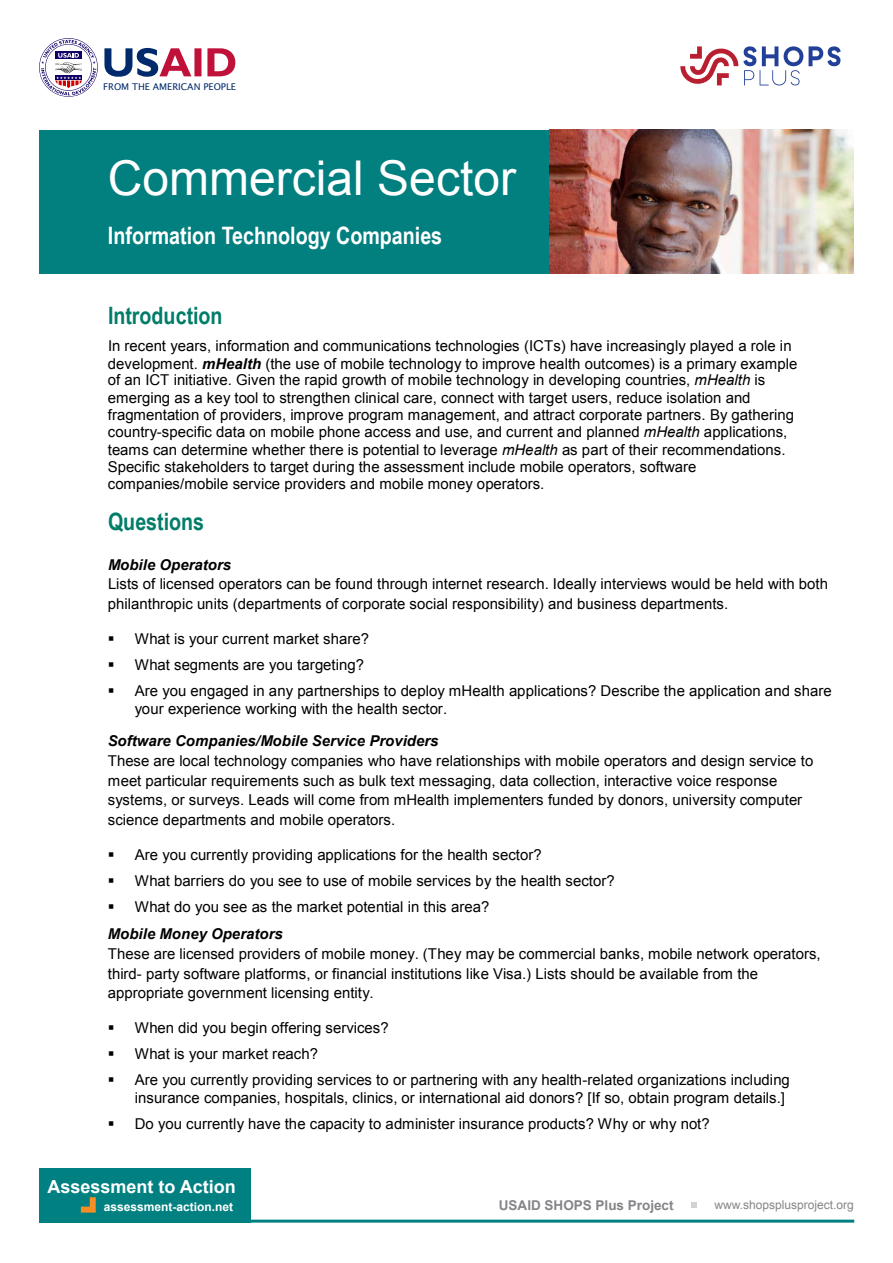
<style>
.page{position:relative;width:893px;height:1263px;background:#fff}
.page>*{position:absolute;margin:0;border:0;box-sizing:border-box;transform-origin:0 0}
.t1{font:48px "Arial";color:#fff}
.t2{font:700 24px "Arial Narrow";color:#fff}
.t3{font:700 24px "Arial Narrow";color:#007d68}
.t4{font:700 18px "Arial";color:#fff}
.t5{font:15px/17.2px "Arial";color:#000}
.t6{font:italic 700 15px "Arial";color:#000}
.t7{font:700 13.5px "Arial";color:#848588}
.t8{font:12px "Arial";color:#848588}
.t9{font:700 12px "Arial";color:#fff}
.t10{font:9.3px "Lucida Sans";color:#002a6c}
.s1{font-weight:700;font-style:italic}
.s2{font-style:italic}
</style>
<div class="page">
<svg style="left:809px;top:46px;width:32px;height:20px"></svg>
<svg style="left:680px;top:46px;width:123px;height:40px"></svg>
<svg style="left:207px;top:48px;width:28px;height:28px"></svg>
<svg style="left:104px;top:47px;width:97px;height:30px"></svg>
<svg style="left:39px;top:38px;width:59px;height:59px"></svg>
<svg style="left:41px;top:40px;width:55px;height:55px"></svg>
<div style="left:39px;top:1168px;width:212px;height:55px;background:#008080"></div>
<hr style="left:40px;top:1220px;width:814px;height:3px;background:#008080">
<svg style="left:691px;top:1202px;width:6px;height:6px"></svg>
<svg style="left:81px;top:1197px;width:15px;height:15px"></svg>
<div style="left:39px;top:130px;width:524px;height:143px;background:#027f7f"></div>
<img style="left:549px;top:130px;width:305px;height:143px">
<p class="t10" style="left:103px;top:81px;width:134px">FROM THE AMERICAN PEOPLE</p>
<h1 class="t1" style="left:108px;top:147px;width:410px">Commercial Sector</h1>
<h2 class="t2" style="left:108px;top:217px;width:336px">Information Technology Companies</h2>
<h2 class="t3" style="left:108px;top:298px;width:116px">Introduction</h2>
<p class="t5" style="left:108px;top:337px;width:691px">In recent years, information and communications technologies (ICTs) have increasingly played a role in development. <span class="s1">mHealth</span> (the use of mobile technology to improve health outcomes) is a primary example of an ICT initiative. Given the rapid growth of mobile technology in developing countries, <span class="s2">mHealth</span> is emerging as a key tool to strengthen clinical care, connect with target users, reduce isolation and fragmentation of providers, improve program management, and attract corporate partners. By gathering country-specific data on mobile phone access and use, and current and planned <span class="s2">mHealth</span> applications, teams can determine whether there is potential to leverage <span class="s2">mHealth</span> as part of their recommendations.<br>Specific stakeholders to target during the assessment include mobile operators, software companies/mobile service providers and mobile money operators.</p>
<h2 class="t3" style="left:108px;top:503px;width:98px">Questions</h2>
<p class="t6" style="left:108px;top:554px;width:125px">Mobile Operators</p>
<p class="t5" style="left:108px;top:574px;width:722px;line-height:19.8px">Lists of licensed operators can be found through internet research. Ideally interviews would be held with both philanthropic units (departments of corporate social responsibility) and business departments.</p>
<p class="t5" style="left:108px;top:630px;width:263px">▪ What is your current market share?</p>
<p class="t5" style="left:108px;top:656px;width:258px">▪ What segments are you targeting?</p>
<p class="t5" style="left:135px;top:682px;width:698px;text-indent:-27px">▪ Are you engaged in any partnerships to deploy mHealth applications? Describe the application and share your experience working with the health sector.</p>
<p class="t6" style="left:108px;top:731px;width:332px">Software Companies/Mobile Service Providers</p>
<p class="t5" style="left:108px;top:751px;width:707px;line-height:19.8px">These are local technology companies who have relationships with mobile operators and design service to meet particular requirements such as bulk text messaging, data collection, interactive voice response systems, or surveys. Leads will come from mHealth implementers funded by donors, university computer science departments and mobile operators.</p>
<p class="t5" style="left:108px;top:846px;width:435px">▪ Are you currently providing applications for the health sector?</p>
<p class="t5" style="left:108px;top:872px;width:509px">▪ What barriers do you see to use of mobile services by the health sector?</p>
<p class="t5" style="left:108px;top:894px;width:383px;line-height:26.4px">▪ What do you see as the market potential in this area?<br><span class="s1">Mobile Money Operators</span></p>
<p class="t5" style="left:108px;top:944px;width:714px;line-height:19.8px">These are licensed providers of mobile money. (They may be commercial banks, mobile network operators, third- party software platforms, or financial institutions like Visa.) Lists should be available from the appropriate government licensing entity.</p>
<p class="t5" style="left:108px;top:1019px;width:283px">▪ When did you begin offering services?</p>
<p class="t5" style="left:108px;top:1046px;width:212px">▪ What is your market reach?</p>
<p class="t5" style="left:135px;top:1072px;width:656px;text-indent:-27px">▪ Are you currently providing services to or partnering with any health-related organizations including insurance companies, hospitals, clinics, or international aid donors? [If so, obtain program details.]</p>
<p class="t5" style="left:108px;top:1115px;width:603px">▪ Do you currently have the capacity to administer insurance products? Why or why not?</p>
<p class="t4" style="left:48px;top:1175px;width:190px">Assessment to Action</p>
<p class="t7" style="left:499px;top:1196px;width:176px">USAID SHOPS Plus Project</p>
<p class="t9" style="left:104px;top:1199px;width:131px">assessment-action.net</p>
<p class="t8" style="left:715px;top:1197px;width:141px">www.shopsplusproject.org</p>
</div>
